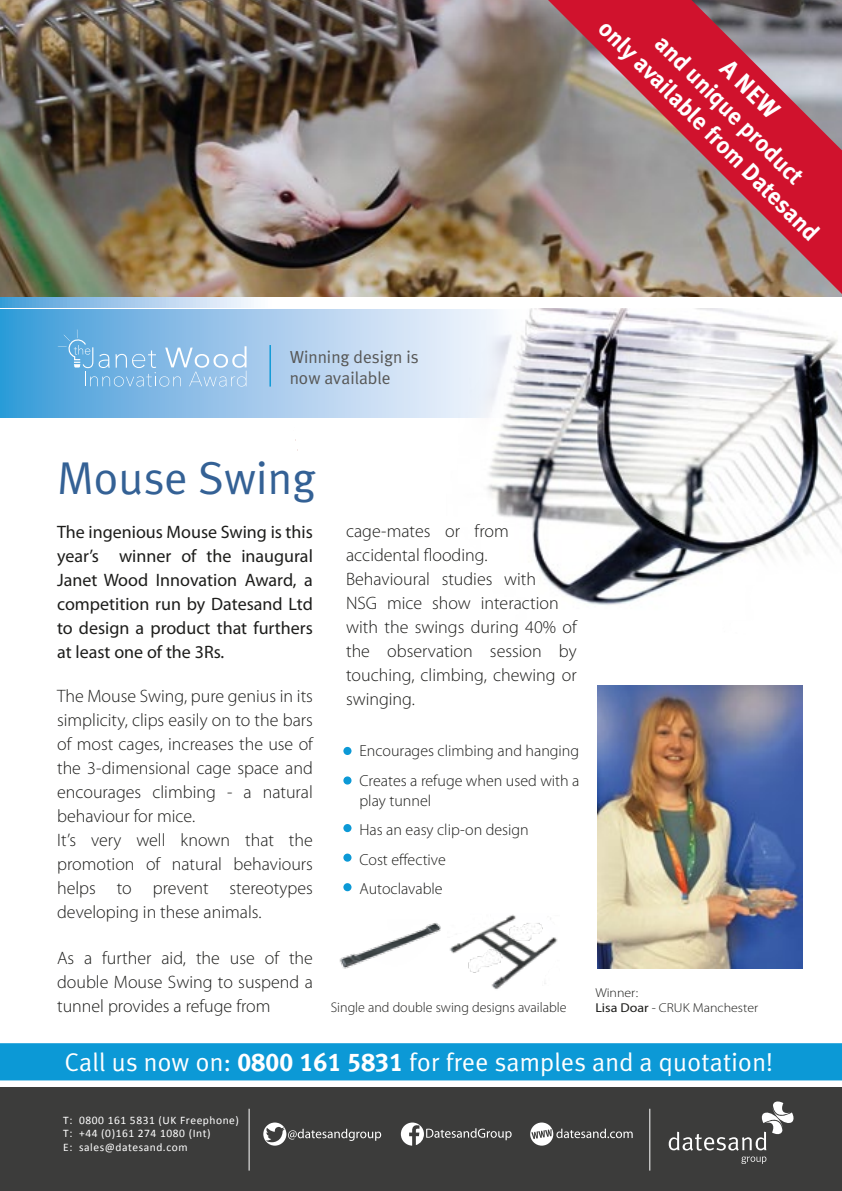
<style>
.page{position:relative;width:842px;height:1191px;background:#fff}
.page>*{position:absolute;margin:0;border:0;box-sizing:border-box;transform-origin:0 0}
.t1{font:46px "Meta Plus Normal";color:#346195}
.t2{font:25.6px "Meta Plus Normal";letter-spacing:.01em;color:#fff}
.t3{font:700 25.4px "Meta Plus";color:#fff}
.t4{font:700 24px/28.8px "Meta Plus";color:#fff;text-align:center}
.t5{font:300 18px/24px "Myriad Pro";color:#1d1d1b}
.t6{font:18px/24px "Myriad Pro";color:#1d1d1b;text-align:justify}
.t7{font:17.4px/21px "Meta Plus Normal";color:#575756}
.t8{font:300 16px/29.6px "Myriad Pro";color:#1d1d1b}
.t9{font:300 14px "Myriad Pro";color:#1d1d1b}
.t10{font:300 12.8px/15.4px "Myriad Pro";color:#1d1d1b;scale:1.08 1}
.t11{font:11.4px/13.8px "Calibri";letter-spacing:.045em;color:#fff}
.s1{font-weight:400}
.s2{font-family:"Meta Plus Bold Caps"}
</style>
<div class="page">
<svg style="left:0;top:310px;width:446px;height:107px;background:#9ac7ea"></svg>
<img style="left:446px;top:309px;width:396px;height:296px">
<div style="left:0;top:1043px;width:842px;height:37px;background:#0c99d6"></div>
<div style="left:0;top:1087px;width:842px;height:104px;background:#3c3c3b"></div>
<svg style="left:263px;top:1122px;width:118px;height:23px"></svg>
<svg style="left:401px;top:1122px;width:111px;height:23px"></svg>
<svg style="left:530px;top:1122px;width:103px;height:23px"></svg>
<hr style="left:249px;top:1108px;width:1px;height:62px;background:#fff">
<hr style="left:649px;top:1108px;width:1px;height:62px;background:#fff">
<svg style="left:669px;top:1101px;width:125px;height:49px"></svg>
<svg style="left:741px;top:1156px;width:25px;height:8px"></svg>
<img style="left:0;top:0;width:530px;height:298px">
<svg style="left:530px;top:0;width:312px;height:310px;background:#ac676c"></svg>
<svg style="left:0;top:298px;width:842px;height:9px"></svg>
<img style="left:449px;top:914px;width:109px;height:76px">
<div style="left:343px;top:747px;width:8px;height:8px;background:#0c99d6;border-radius:50%"></div>
<div style="left:343px;top:776px;width:8px;height:8px;background:#0c99d6;border-radius:50%"></div>
<div style="left:343px;top:824px;width:8px;height:8px;background:#0c99d6;border-radius:50%"></div>
<div style="left:343px;top:853px;width:8px;height:8px;background:#0c99d6;border-radius:50%"></div>
<div style="left:343px;top:883px;width:8px;height:8px;background:#0c99d6;border-radius:50%"></div>
<img style="left:598px;top:686px;width:204px;height:283px">
<img style="left:339px;top:923px;width:102px;height:46px">
<svg style="left:57px;top:329px;width:190px;height:57px;background:#86bce6"></svg>
<hr style="left:269px;top:345px;width:2px;height:41px;background:#0c99d6">
<h3 class="t4" style="left:633px;top:-7px;width:302px;rotate:45deg">and unique product<br>only available from Datesand</h3>
<h3 class="t3" style="left:735px;top:53px;width:74px;rotate:45deg">A NEW</h3>
<p class="t7" style="left:290px;top:346px;width:131px">Winning design is now available</p>
<h1 class="t1" style="left:57px;top:451px;width:260px">Mouse Swing</h1>
<p class="t6" style="left:57px;top:519px;width:257px">The ingenious Mouse Swing is this year’s winner of the inaugural Janet Wood Innovation Award, a competition run by Datesand Ltd to design a product that furthers at least one of the 3Rs.</p>
<p class="t5" style="left:57px;top:684px;width:257px">The Mouse Swing, pure genius in its simplicity, clips easily on to the bars of most cages, increases the use of the 3-dimensional cage space and encourages climbing - a natural behaviour for mice.<br>It’s very well known that the promotion of natural behaviours helps to prevent stereotypes developing in these animals.</p>
<p class="t5" style="left:57px;top:946px;width:257px;text-align:justify">As a further aid, the use of the double Mouse Swing to suspend a tunnel provides a refuge from</p>
<p class="t5" style="left:346px;top:519px;width:232px">cage-mates or from accidental flooding.<br>Behavioural studies with<br>NSG mice show interaction with the swings during 40% of the observation session by touching, climbing, chewing or swinging.</p>
<p class="t8" style="left:359px;top:736px;width:222px">Encourages climbing and hanging<br>Creates a refuge when used with a</p>
<p class="t8" style="left:359px;top:786px;width:171px">play tunnel<br>Has an easy clip-on design<br>Cost effective<br>Autoclavable</p>
<p class="t9" style="left:331px;top:999px;width:237px">Single and double swing designs available</p>
<p class="t10" style="left:595px;top:985px;width:152px">Winner:<br><span class="s1">Lisa Doar</span> - CRUK Manchester</p>
<h2 class="t2" style="left:65px;top:1047px;width:709px">Call us now on: <span class="s2">0800 161 5831</span> for free samples and a quotation!</h2>
<p class="t11" style="left:63px;top:1113px;width:177px">T: 0800 161 5831 (UK Freephone)<br>T: +44 (0)161 274 1080 (Int)<br>E: sales@datesand.com</p>
</div>
